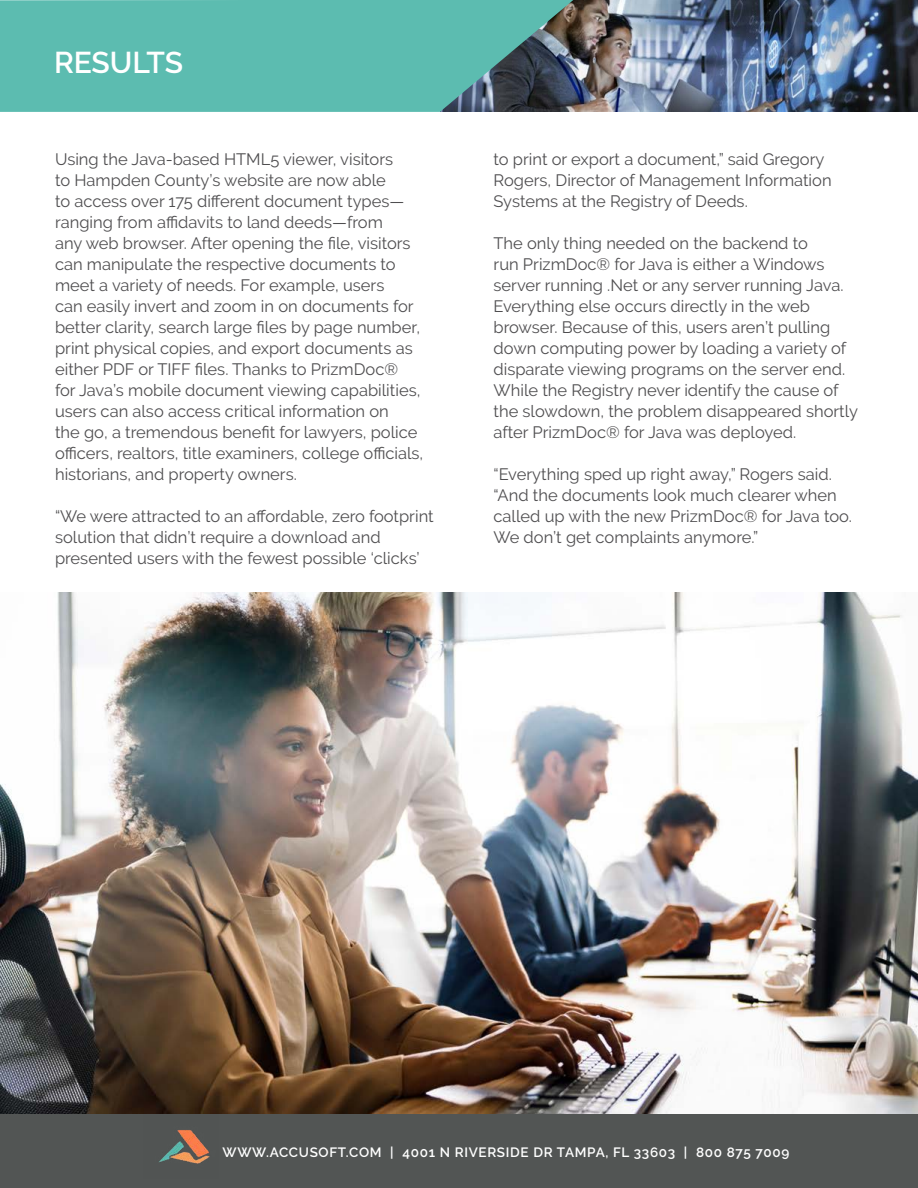
<style>
.page{position:relative;width:918px;height:1188px;background:#fff}
.page>*{position:absolute;margin:0;border:0;box-sizing:border-box;transform-origin:0 0}
.t1{font:600 30px "Raleway";color:#fff}
.t2{font:16.5px/21px "Raleway";color:#4f4e50}
.t3{font:600 13.5px "Raleway";letter-spacing:.05em;color:#fff}
</style>
<div class="page">
<img style="left:573px;top:0;width:345px;height:111px">
<svg style="left:0;top:0;width:573px;height:112px;background:#59aea5"></svg>
<div style="left:0;top:1108px;width:918px;height:80px;background:#525554"></div>
<img style="left:159px;top:1130px;width:51px;height:34px">
<img style="left:0;top:593px;width:918px;height:520px">
<h1 class="t1" style="left:54px;top:45px;width:131px">RESULTS</h1>
<p class="t2" style="left:55px;top:149px;width:370px">Using the Java-based HTML5 viewer, visitors<br>to Hampden County’s website are now able<br>to access over 175 different document types— ranging from affidavits to land deeds—from<br>any web browser. After opening the file, visitors can manipulate the respective documents to meet a variety of needs. For example, users<br>can easily invert and zoom in on documents for better clarity, search large files by page number, print physical copies, and export documents as either PDF or TIFF files. Thanks to PrizmDoc®<br>for Java’s mobile document viewing capabilities, users can also access critical information on<br>the go, a tremendous benefit for lawyers, police officers, realtors, title examiners, college officials, historians, and property owners.</p>
<p class="t2" style="left:55px;top:506px;width:380px">“We were attracted to an affordable, zero footprint solution that didn’t require a download and presented users with the fewest possible ‘clicks’</p>
<p class="t2" style="left:494px;top:149px;width:340px">to print or export a document,” said Gregory<br>Rogers, Director of Management Information<br>Systems at the Registry of Deeds.</p>
<p class="t2" style="left:494px;top:233px;width:366px">The only thing needed on the backend to<br>run PrizmDoc® for Java is either a Windows server running .Net or any server running Java.<br>Everything else occurs directly in the web browser. Because of this, users aren’t pulling down computing power by loading a variety of disparate viewing programs on the server end.<br>While the Registry never identify the cause of the slowdown, the problem disappeared shortly after PrizmDoc® for Java was deployed.</p>
<p class="t2" style="left:494px;top:464px;width:360px">“Everything sped up right away,” Rogers said. “And the documents look much clearer when called up with the new PrizmDoc® for Java too.<br>We don’t get complaints anymore.”</p>
<p class="t3" style="left:223px;top:1144px;width:568px">WWW.ACCUSOFT.COM | 4001 N RIVERSIDE DR TAMPA, FL 33603 | 800 875 7009</p>
</div>
